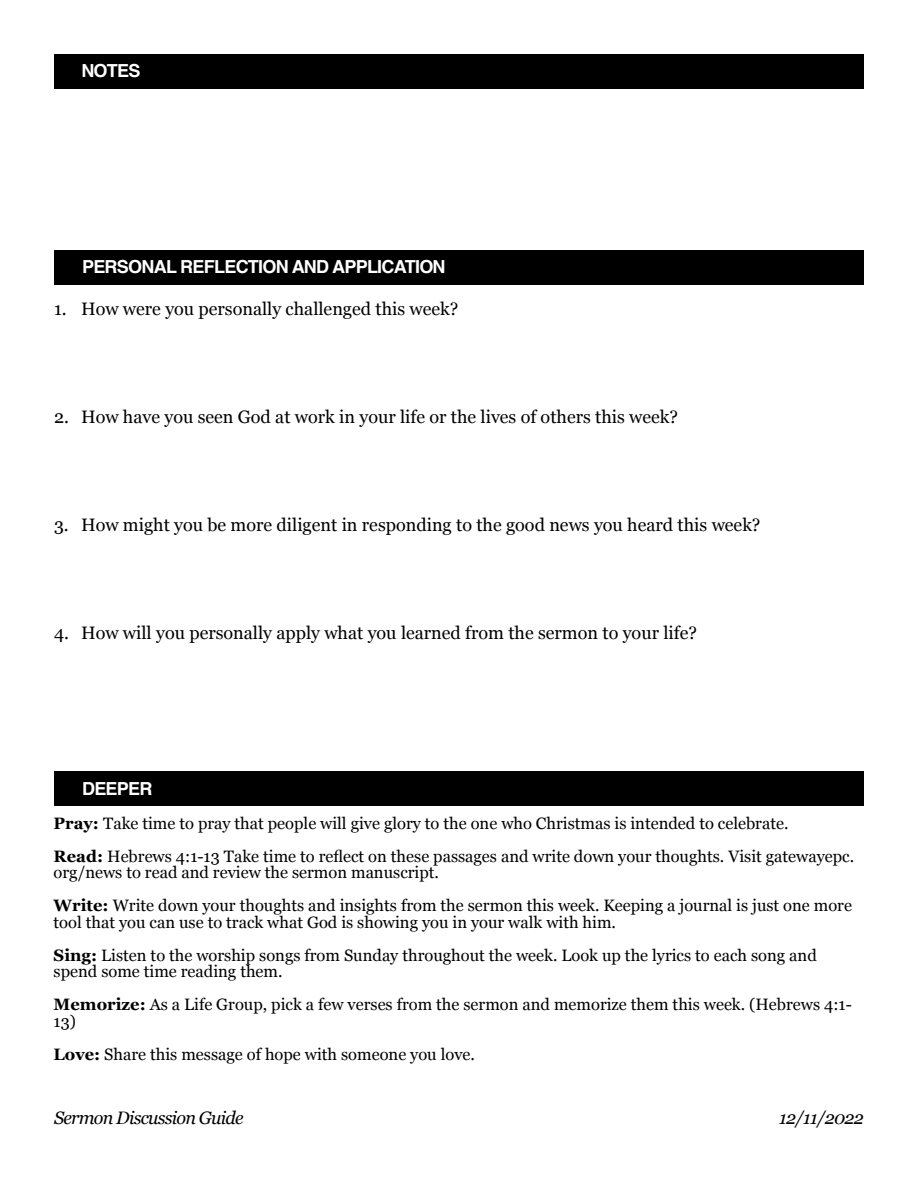
<style>
.page{position:relative;width:918px;height:1188px;background:#fff}
.page>*{position:absolute;margin:0;border:0;box-sizing:border-box;transform-origin:0 0}
.t1{font:18px "Georgia";color:#000}
.t2{font:700 18px "Helvetica";letter-spacing:-.04em;color:#fff}
.t3{font:italic 18px "Georgia";letter-spacing:-.04em;color:#000}
.t4{font:16.5px/33px "Georgia";color:#000}
.s1{font-weight:700}
</style>
<div class="page">
<div style="left:54px;top:250px;width:810px;height:34px;background:#000"></div>
<div style="left:54px;top:771px;width:810px;height:35px;background:#000"></div>
<div style="left:54px;top:54px;width:810px;height:34px;background:#000"></div>
<p class="t2" style="left:81px;top:63px;width:61px">NOTES</p>
<p class="t2" style="left:82px;top:260px;width:365px">PERSONAL REFLECTION AND APPLICATION</p>
<p class="t1" style="left:54px;top:299px;width:406px">1. How were you personally challenged this week?</p>
<p class="t1" style="left:54px;top:407px;width:626px">2. How have you seen God at work in your life or the lives of others this week?</p>
<p class="t1" style="left:54px;top:515px;width:708px">3. How might you be more diligent in responding to the good news you heard this week?</p>
<p class="t1" style="left:54px;top:623px;width:644px">4. How will you personally apply what you learned from the sermon to your life?</p>
<p class="t2" style="left:82px;top:781px;width:72px">DEEPER</p>
<p class="t4" style="left:54px;top:806px;width:802px"><span class="s1">Pray:</span> Take time to pray that people will give glory to the one who Christmas is intended to celebrate.<br><span class="s1">Read:</span> Hebrews 4:1-13 Take time to reflect on these passages and write down your thoughts. Visit gatewayepc.</p>
<p class="t4" style="left:54px;top:856px;width:800px">org/news to read and review the sermon manuscript.<br><span class="s1">Write:</span> Write down your thoughts and insights from the sermon this week. Keeping a journal is just one more</p>
<p class="t4" style="left:54px;top:905px;width:765px">tool that you can use to track what God is showing you in your walk with him.<br><span class="s1">Sing:</span> Listen to the worship songs from Sunday throughout the week. Look up the lyrics to each song and</p>
<p class="t4" style="left:54px;top:955px;width:800px">spend some time reading them.<br><span class="s1">Memorize:</span> As a Life Group, pick a few verses from the sermon and memorize them this week. (Hebrews 4:1-</p>
<p class="t4" style="left:54px;top:1004px;width:423px">13)<br><span class="s1">Love:</span> Share this message of hope with someone you love.</p>
<p class="t3" style="left:54px;top:1107px;width:191px">Sermon Discussion Guide</p>
<p class="t3" style="left:779px;top:1107px;width:86px">12/11/2022</p>
</div>
